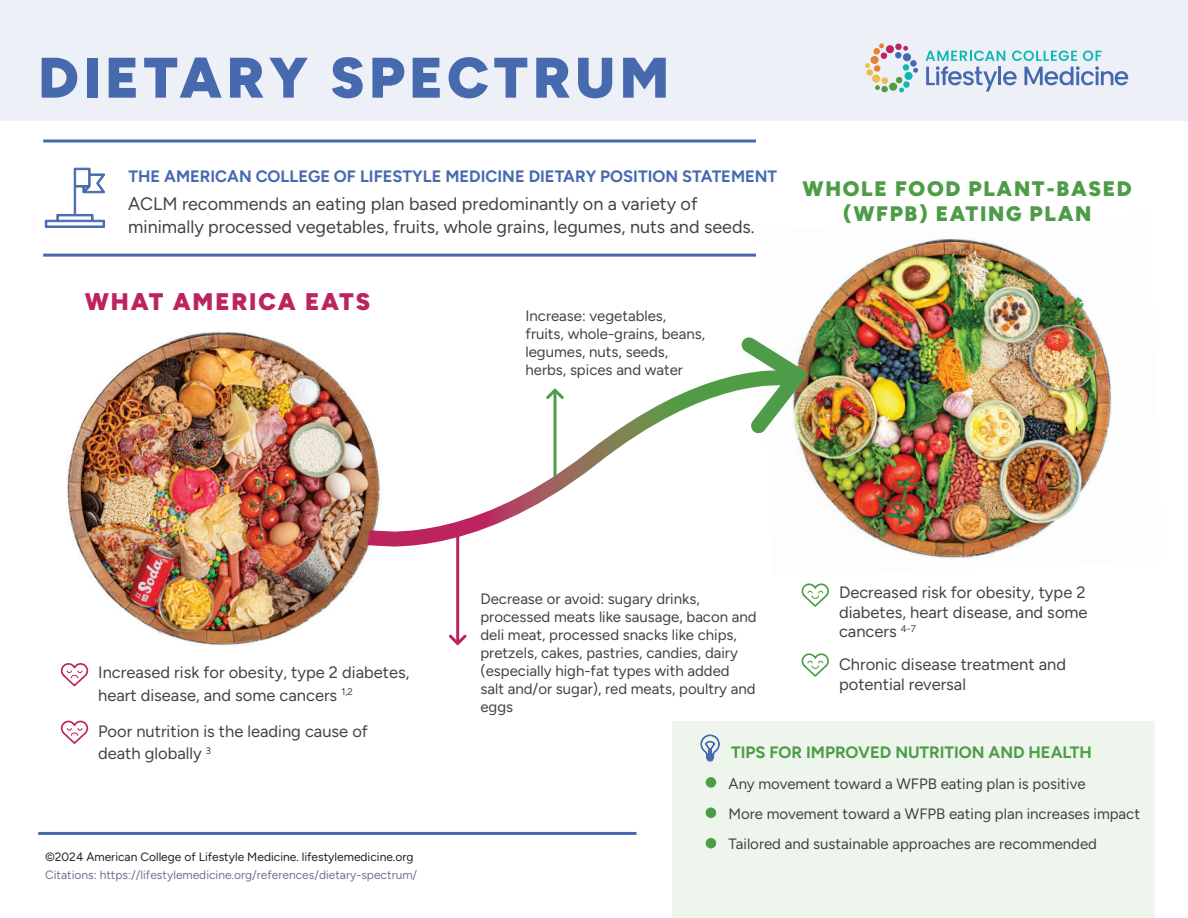
<style>
.page{position:relative;width:1188px;height:918px;background:#fff}
.page>*{position:absolute;margin:0;border:0;box-sizing:border-box;transform-origin:0 0}
.t1{font:900 57px "Figtree";letter-spacing:.08em;color:#476aaf}
.t2{font:900 24px "Figtree";letter-spacing:.08em;color:#bc2460}
.t3{font:900 21px/25.2px "Figtree";letter-spacing:.08em;color:#4e9c47;text-align:center}
.t4{font:18px/22.5px "Figtree";color:#3e4542}
.t5{font:16.5px/19.5px "Figtree";color:#3e4542}
.t6{font:700 16.5px "Figtree";color:#476aaf}
.t7{font:700 16.5px "Figtree";color:#4e9c47}
.t8{font:15px/18px "Figtree";color:#3e4542}
.t9{font:12px "Figtree";color:#6e768a}
.t10{font:12px "Figtree";color:#231f20}
</style>
<div class="page">
<img style="left:812px;top:238px;width:300px;height:320px">
<img style="left:67px;top:332px;width:297px;height:314px">
<div style="left:672px;top:721px;width:482px;height:197px;background:#edf5ec"></div>
<div style="left:0;top:0;width:1188px;height:121px;background:#edf0f7"></div>
<hr style="left:456px;top:537px;width:3px;height:103px;background:#bc2460">
<svg style="left:354px;top:349px;width:458px;height:209px"></svg>
<svg style="left:60px;top:663px;width:29px;height:24px"></svg>
<svg style="left:60px;top:720px;width:29px;height:24px"></svg>
<div style="left:706px;top:777px;width:10px;height:11px;background:#4e9c47;border-radius:50%"></div>
<div style="left:706px;top:807px;width:10px;height:11px;background:#4e9c47;border-radius:50%"></div>
<div style="left:706px;top:838px;width:10px;height:10px;background:#4e9c47;border-radius:50%"></div>
<svg style="left:801px;top:583px;width:28px;height:24px"></svg>
<svg style="left:801px;top:653px;width:28px;height:24px"></svg>
<svg style="left:45px;top:168px;width:60px;height:60px"></svg>
<svg style="left:700px;top:734px;width:20px;height:28px"></svg>
<img style="left:728px;top:324px;width:92px;height:123px">
<hr style="left:43px;top:254px;width:713px;height:3px;background:#476aaf">
<hr style="left:43px;top:140px;width:713px;height:3px;background:#476aaf">
<hr style="left:38px;top:832px;width:599px;height:3px;background:#476aaf">
<svg style="left:449px;top:632px;width:18px;height:14px"></svg>
<svg style="left:543px;top:386px;width:24px;height:16px"></svg>
<svg style="left:865px;top:43px;width:53px;height:50px"></svg>
<svg style="left:926px;top:51px;width:202px;height:41px"></svg>
<h1 class="t1" style="left:38px;top:42px;width:632px">DIETARY SPECTRUM</h1>
<p class="t6" style="left:129px;top:166px;width:650px">THE AMERICAN COLLEGE OF LIFESTYLE MEDICINE DIETARY POSITION STATEMENT</p>
<p class="t4" style="left:128px;top:193px;width:628px">ACLM recommends an eating plan based predominantly on a variety of minimally processed vegetables, fruits, whole grains, legumes, nuts and seeds.</p>
<h2 class="t2" style="left:85px;top:287px;width:287px">WHAT AMERICA EATS</h2>
<p class="t8" style="left:526px;top:307px;width:181px">Increase: vegetables, fruits, whole-grains, beans, legumes, nuts, seeds, herbs, spices and water</p>
<h3 class="t3" style="left:803px;top:175px;width:331px">WHOLE FOOD PLANT-BASED (WFPB) EATING PLAN</h3>
<p class="t5" style="left:98px;top:661px;width:313px;line-height:22.5px">Increased risk for obesity, type 2 diabetes, heart disease, and some cancers <sup>1,2</sup></p>
<p class="t5" style="left:98px;top:720px;width:271px;line-height:22.5px">Poor nutrition is the leading cause of death globally <sup>3</sup></p>
<p class="t10" style="left:45px;top:850px;width:370px">©2024 American College of Lifestyle Medicine. lifestylemedicine.org</p>
<p class="t9" style="left:45px;top:868px;width:374px">Citations: https://lifestylemedicine.org/references/dietary-spectrum/</p>
<p class="t8" style="left:480px;top:590px;width:278px">Decrease or avoid: sugary drinks, processed meats like sausage, bacon and deli meat, processed snacks like chips, pretzels, cakes, pastries, candies, dairy (especially high-fat types with added salt and/or sugar), red meats, poultry and eggs</p>
<p class="t5" style="left:839px;top:583px;width:250px;text-align:justify">Decreased risk for obesity, type 2 diabetes, heart disease, and some cancers <sup>4-7</sup></p>
<p class="t5" style="left:839px;top:655px;width:229px">Chronic disease treatment and potential reversal</p>
<p class="t7" style="left:731px;top:743px;width:362px">TIPS FOR IMPROVED NUTRITION AND HEALTH</p>
<p class="t8" style="left:729px;top:769px;width:413px;line-height:30px">Any movement toward a WFPB eating plan is positive<br>More movement toward a WFPB eating plan increases impact<br>Tailored and sustainable approaches are recommended</p>
</div>
